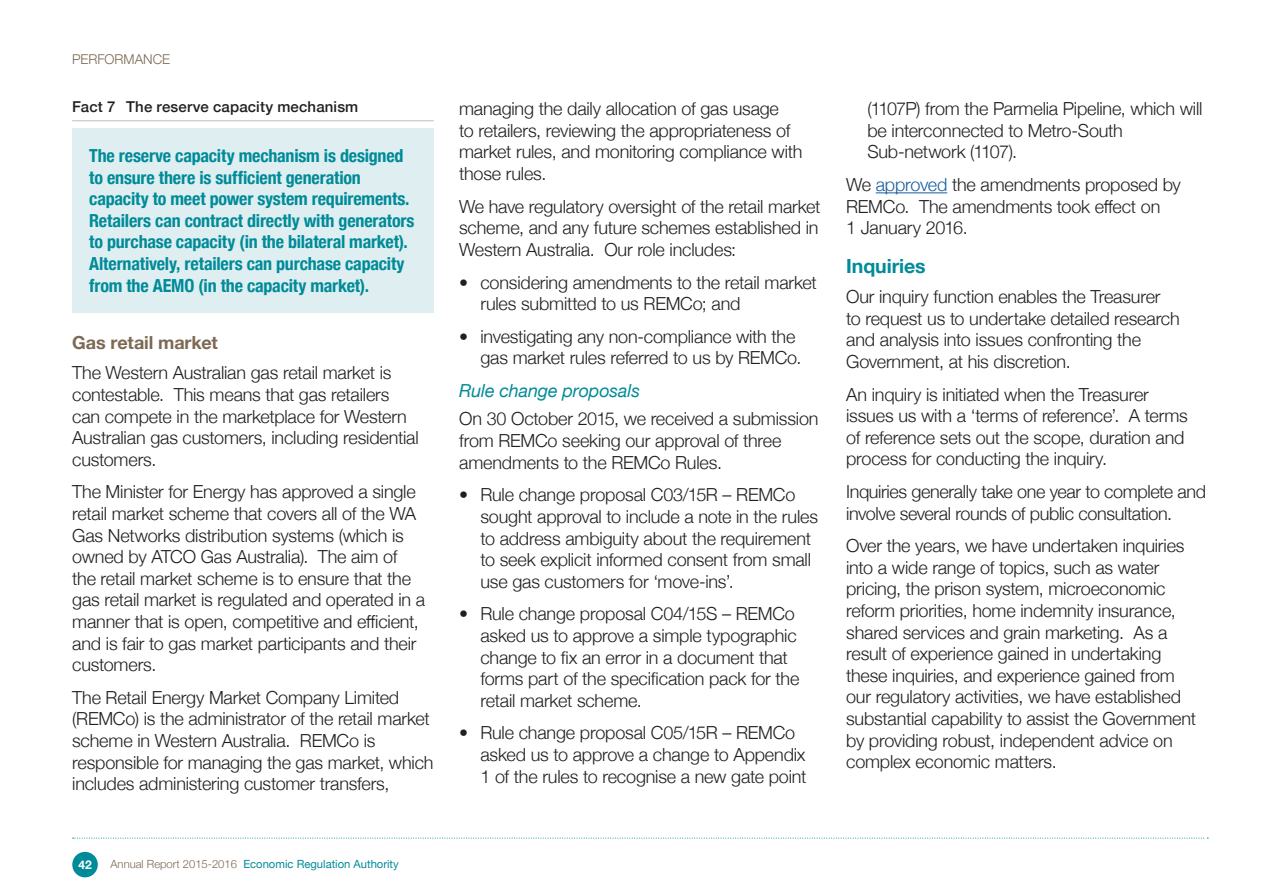
<style>
.page{position:relative;width:1263px;height:893px;background:#fff}
.page>*{position:absolute;margin:0;border:0;box-sizing:border-box;transform-origin:0 0}
.t1{font:700 19.5px "Helvetica Neue";letter-spacing:-.005em;color:#008b98}
.t2{font:300 18px/21.6px "Helvetica Neue";letter-spacing:-.01em;color:#231f20}
.t3{font:700 condensed 18px/21.6px "Helvetica Neue";letter-spacing:-.01em;color:#008b98}
.t4{font:italic 18px "Helvetica Neue";letter-spacing:-.01em;color:#008b98}
.t5{font:700 18px "Helvetica Neue";letter-spacing:-.005em;color:#7c6954}
.t6{font:500 15px "Helvetica Neue";letter-spacing:.01em;color:#231f20}
.t7{font:300 13.5px "Helvetica Neue";color:#7c6954}
.t8{font:700 12px "Helvetica Neue";color:#fff}
.t9{font:11.25px "Helvetica Neue";color:#008b98}
.s1{font-weight:300;color:#7c6954}
.s2{color:#175d9e}
</style>
<div class="page">
<div style="left:72px;top:852px;width:26px;height:25px;background:#008b98;border-radius:50%"></div>
<svg style="left:73px;top:838px;width:1135px;height:1px"></svg>
<div style="left:72px;top:128px;width:362px;height:185px;background:#deeef1"></div>
<hr style="left:876px;top:192px;width:71px;height:1px;background:#175d9e">
<hr style="left:72px;top:121px;width:362px;height:1px;background:#bcbdc0">
<p class="t7" style="left:72px;top:48px;width:100px">PERFORMANCE</p>
<p class="t6" style="left:72px;top:95px;width:288px">Fact 7 The reserve capacity mechanism</p>
<p class="t3" style="left:89px;top:144px;width:327px">The reserve capacity mechanism is designed to ensure there is sufficient generation capacity to meet power system requirements.<br>Retailers can contract directly with generators to purchase capacity (in the bilateral market).<br>Alternatively, retailers can purchase capacity from the AEMO (in the capacity market).</p>
<p class="t5" style="left:72px;top:329px;width:147px">Gas retail market</p>
<p class="t2" style="left:72px;top:361px;width:348px">The Western Australian gas retail market is contestable. This means that gas retailers can compete in the marketplace for Western Australian gas customers, including residential customers.</p>
<p class="t2" style="left:72px;top:480px;width:354px">The Minister for Energy has approved a single retail market scheme that covers all of the WA Gas Networks distribution systems (which is owned by ATCO Gas Australia). The aim of the retail market scheme is to ensure that the gas retail market is regulated and operated in a manner that is open, competitive and efficient, and is fair to gas market participants and their customers.</p>
<p class="t2" style="left:72px;top:686px;width:363px">The Retail Energy Market Company Limited (REMCo) is the administrator of the retail market scheme in Western Australia. REMCo is responsible for managing the gas market, which includes administering customer transfers,</p>
<p class="t8" style="left:78px;top:855px;width:15px">42</p>
<p class="t9" style="left:111px;top:856px;width:290px"><span class="s1">Annual Report 2015-2016</span> Economic Regulation Authority</p>
<p class="t2" style="left:459px;top:97px;width:345px">managing the daily allocation of gas usage<br>to retailers, reviewing the appropriateness of market rules, and monitoring compliance with those rules.</p>
<p class="t2" style="left:459px;top:194px;width:363px;text-align:justify">We have regulatory oversight of the retail market scheme, and any future schemes established in Western Australia. Our role includes:</p>
<p class="t2" style="left:480px;top:270px;width:338px;text-indent:-21px">• considering amendments to the retail market rules submitted to us REMCo; and</p>
<p class="t2" style="left:480px;top:325px;width:323px;text-indent:-21px">• investigating any non-compliance with the gas market rules referred to us by REMCo.</p>
<p class="t4" style="left:459px;top:378px;width:182px">Rule change proposals</p>
<p class="t2" style="left:459px;top:407px;width:361px">On 30 October 2015, we received a submission from REMCo seeking our approval of three amendments to the REMCo Rules.</p>
<p class="t2" style="left:480px;top:483px;width:339px;text-indent:-21px">• Rule change proposal C03/15R – REMCo sought approval to include a note in the rules to address ambiguity about the requirement to seek explicit informed consent from small use gas customers for ‘move-ins’.</p>
<p class="t2" style="left:480px;top:602px;width:320px;text-indent:-21px">• Rule change proposal C04/15S – REMCo asked us to approve a simple typographic change to fix an error in a document that forms part of the specification pack for the retail market scheme.</p>
<p class="t2" style="left:480px;top:721px;width:328px;text-indent:-21px">• Rule change proposal C05/15R – REMCo asked us to approve a change to Appendix<br>1 of the rules to recognise a new gate point</p>
<p class="t2" style="left:867px;top:97px;width:336px">(1107P) from the Parmelia Pipeline, which will be interconnected to Metro-South<br>Sub-network (1107).</p>
<p class="t2" style="left:846px;top:173px;width:336px">We <span class="s2">approved</span> the amendments proposed by<br>REMCo. The amendments took effect on<br>1 January 2016.</p>
<p class="t1" style="left:846px;top:251px;width:81px">Inquiries</p>
<p class="t2" style="left:846px;top:285px;width:335px">Our inquiry function enables the Treasurer<br>to request us to undertake detailed research and analysis into issues confronting the Government, at his discretion.</p>
<p class="t2" style="left:846px;top:382px;width:343px">An inquiry is initiated when the Treasurer issues us with a ‘terms of reference’. A terms of reference sets out the scope, duration and process for conducting the inquiry.</p>
<p class="t2" style="left:846px;top:480px;width:361px">Inquiries generally take one year to complete and involve several rounds of public consultation.</p>
<p class="t2" style="left:846px;top:534px;width:351px">Over the years, we have undertaken inquiries into a wide range of topics, such as water pricing, the prison system, microeconomic reform priorities, home indemnity insurance, shared services and grain marketing. As a result of experience gained in undertaking these inquiries, and experience gained from our regulatory activities, we have established substantial capability to assist the Government by providing robust, independent advice on complex economic matters.</p>
</div>
